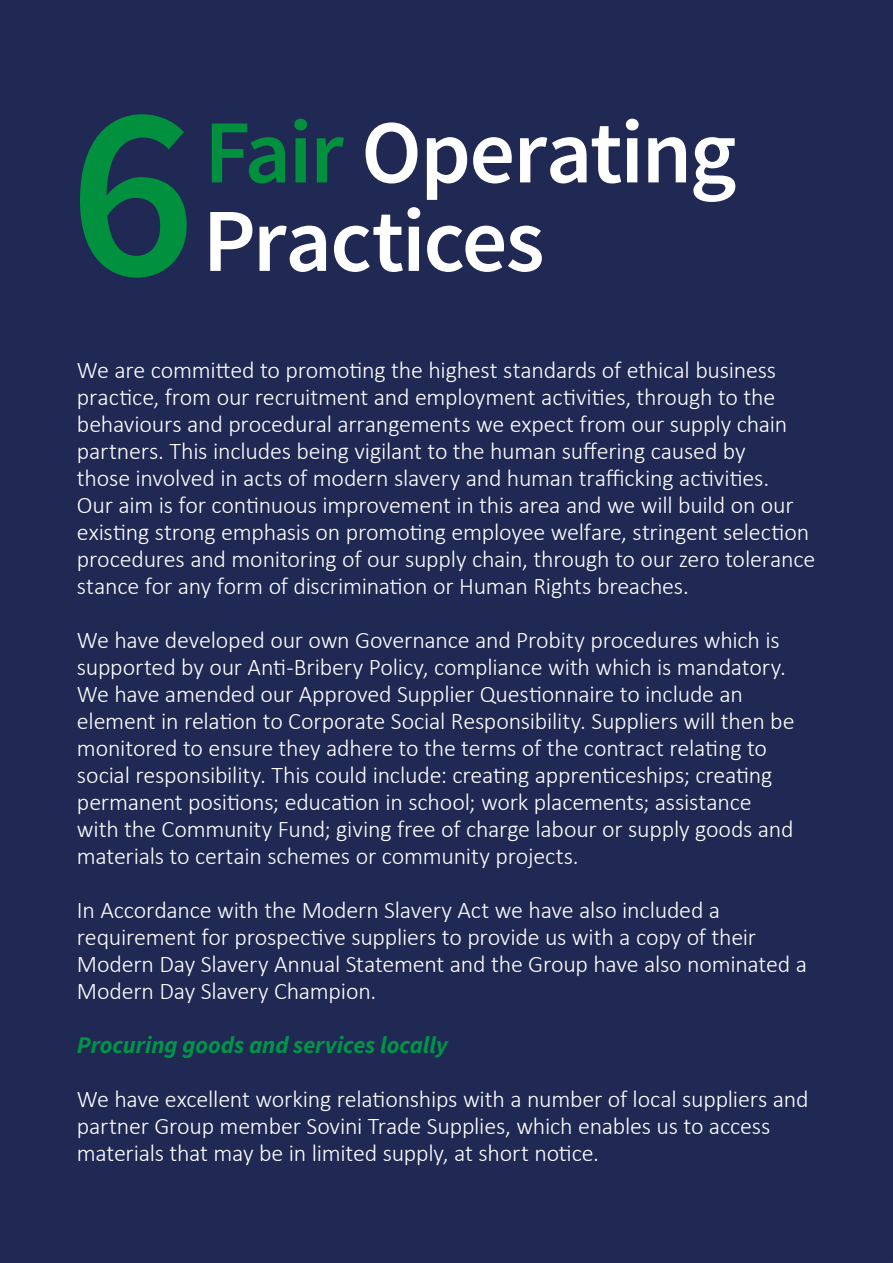
<style>
.page{position:relative;width:893px;height:1263px;background:#202954}
.page>*{position:absolute;margin:0;border:0;box-sizing:border-box;transform-origin:0 0}
.t1{font:600 247.5px "Source Sans Pro";color:#00903e}
.t2{font:600 90px/88.5px "Source Sans Pro";letter-spacing:-.025em;color:#fff}
.t3{font:300 24px/27px "Calibri";letter-spacing:-.01em;color:#fff}
.t4{font:italic 700 24px "Source Sans Pro";letter-spacing:-.005em;color:#009546}
.s1{color:#00903e}
</style>
<div class="page">
<h1 class="t1" style="left:69px;top:36px;width:128px">6</h1>
<h2 class="t2" style="left:203px;top:111px;width:535px"><span class="s1">Fair</span> Operating<br>Practices</h2>
<p class="t3" style="left:77px;top:355px;width:740px">We are committed to promoting the highest standards of ethical business practice, from our recruitment and employment activities, through to the behaviours and procedural arrangements we expect from our supply chain partners. This includes being vigilant to the human suffering caused by<br>those involved in acts of modern slavery and human trafficking activities.<br>Our aim is for continuous improvement in this area and we will build on our existing strong emphasis on promoting employee welfare, stringent selection procedures and monitoring of our supply chain, through to our zero tolerance stance for any form of discrimination or Human Rights breaches.</p>
<p class="t3" style="left:77px;top:625px;width:719px">We have developed our own Governance and Probity procedures which is supported by our Anti-Bribery Policy, compliance with which is mandatory.<br>We have amended our Approved Supplier Questionnaire to include an element in relation to Corporate Social Responsibility. Suppliers will then be monitored to ensure they adhere to the terms of the contract relating to social responsibility. This could include: creating apprenticeships; creating permanent positions; education in school; work placements; assistance with the Community Fund; giving free of charge labour or supply goods and materials to certain schemes or community projects.</p>
<p class="t3" style="left:77px;top:895px;width:732px">In Accordance with the Modern Slavery Act we have also included a requirement for prospective suppliers to provide us with a copy of their Modern Day Slavery Annual Statement and the Group have also nominated a Modern Day Slavery Champion.</p>
<p class="t4" style="left:77px;top:1030px;width:372px">Procuring goods and services locally</p>
<p class="t3" style="left:77px;top:1084px;width:733px">We have excellent working relationships with a number of local suppliers and partner Group member Sovini Trade Supplies, which enables us to access materials that may be in limited supply, at short notice.</p>
</div>
